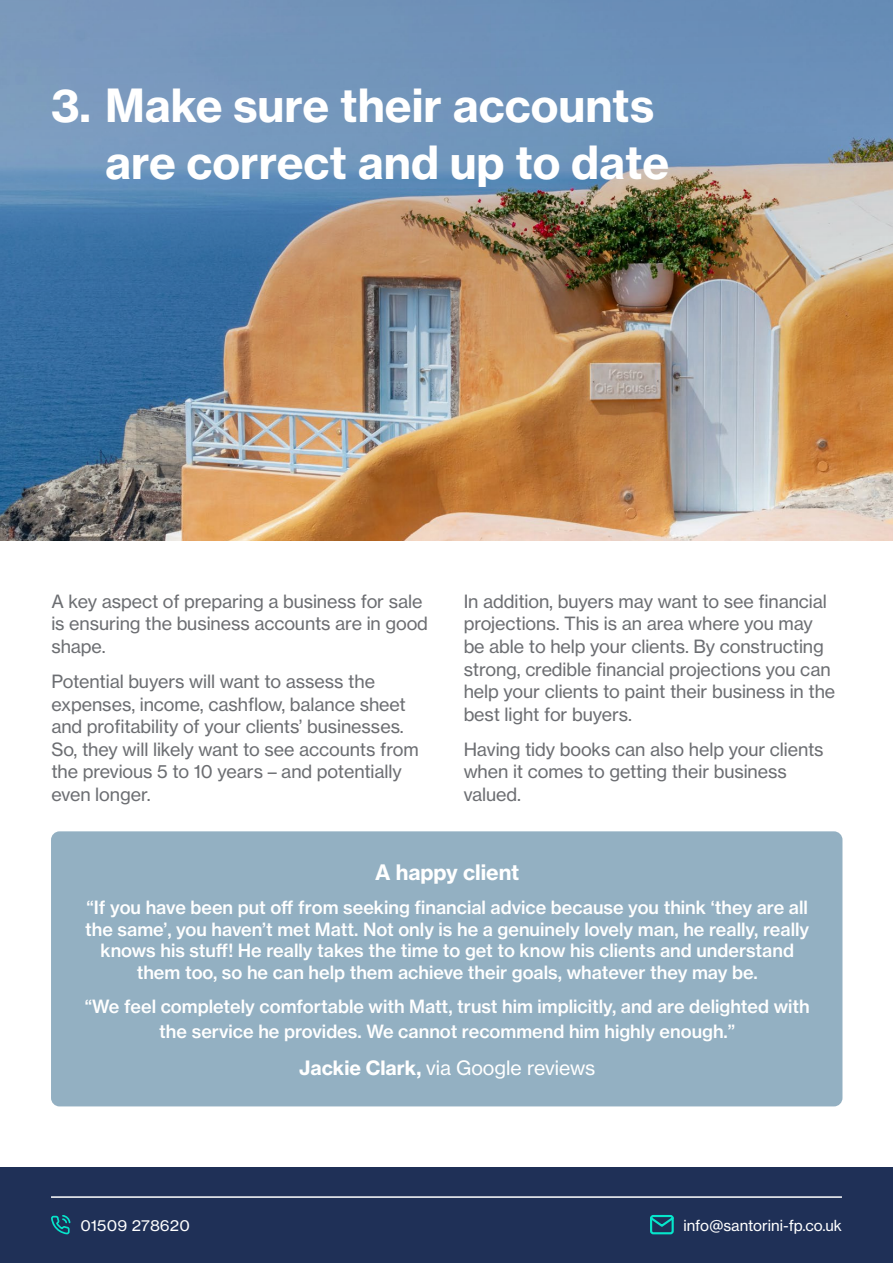
<style>
.page{position:relative;width:893px;height:1263px;background:#fff}
.page>*{position:absolute;margin:0;border:0;box-sizing:border-box;transform-origin:0 0}
.t1{font:45px/57px "N Haas Grotesk TX Pro 75 Bd";color:#fff}
.t2{font:21px "N Haas Grotesk TX Pro 75 Bd";color:#fff}
.t3{font:19.5px "N Haas Grotesk TX Pro 55 Rg";color:#fff}
.t4{font:18px/22.5px "N Haas Grotesk TX Pro 55 Rg";letter-spacing:-.005em;color:#6c6e72}
.t5{font:18px/21.6px "N Haas Grotesk TX Pro 65 Md";color:#fff;text-align:center}
.t6{font:15px "N Haas Grotesk TX Pro 55 Rg";color:#fff}
.t7{font:15px "N Haas Grotesk TX Pro 55 Rg";color:#fff;scale:1.05 1}
.s1{font-family:"N Haas Grotesk TX Pro 75 Bd"}
</style>
<div class="page">
<div style="left:0;top:1167px;width:893px;height:96px;background:#1f3057"></div>
<hr style="left:51px;top:1196px;width:791px;height:2px;background:#fff">
<img style="left:0;top:0;width:893px;height:541px">
<div style="left:650px;top:1215px;width:24px;height:19px;border:2px solid #06e5cb;border-radius:2px"></div>
<svg style="left:650px;top:1215px;width:24px;height:13px"></svg>
<svg style="left:51px;top:1215px;width:19px;height:19px"></svg>
<div style="left:51px;top:831px;width:791px;height:275px;background:#93b0c2;border-radius:9px"></div>
<h1 class="t1" style="left:105px;top:77px;width:566px;text-indent:-54px">3. Make sure their accounts are correct and up to date</h1>
<p class="t4" style="left:51px;top:590px;width:378px">A key aspect of preparing a business for sale is ensuring the business accounts are in good shape.</p>
<p class="t4" style="left:51px;top:670px;width:369px">Potential buyers will want to assess the expenses, income, cashflow, balance sheet and profitability of your clients’ businesses.<br>So, they will likely want to see accounts from the previous 5 to 10 years – and potentially even longer.</p>
<p class="t4" style="left:464px;top:590px;width:373px">In addition, buyers may want to see financial projections. This is an area where you may be able to help your clients. By constructing strong, credible financial projections you can help your clients to paint their business in the best light for buyers.</p>
<p class="t4" style="left:464px;top:738px;width:361px">Having tidy books can also help your clients when it comes to getting their business valued.</p>
<p class="t2" style="left:375px;top:859px;width:146px">A happy client</p>
<p class="t5" style="left:85px;top:897px;width:726px">“If you have been put off from seeking financial advice because you think ‘they are all the same’, you haven’t met Matt. Not only is he a genuinely lovely man, he really, really knows his stuff! He really takes the time to get to know his clients and understand them too, so he can help them achieve their goals, whatever they may be.</p>
<p class="t5" style="left:85px;top:994px;width:727px;line-height:25.2px">“We feel completely comfortable with Matt, trust him implicitly, and are delighted with the service he provides. We cannot recommend him highly enough.”</p>
<p class="t3" style="left:299px;top:1055px;width:298px"><span class="s1">Jackie Clark,</span> via Google reviews</p>
<p class="t7" style="left:81px;top:1216px;width:106px">01509 278620</p>
<p class="t6" style="left:683px;top:1216px;width:160px">info@santorini-fp.co.uk</p>
</div>
